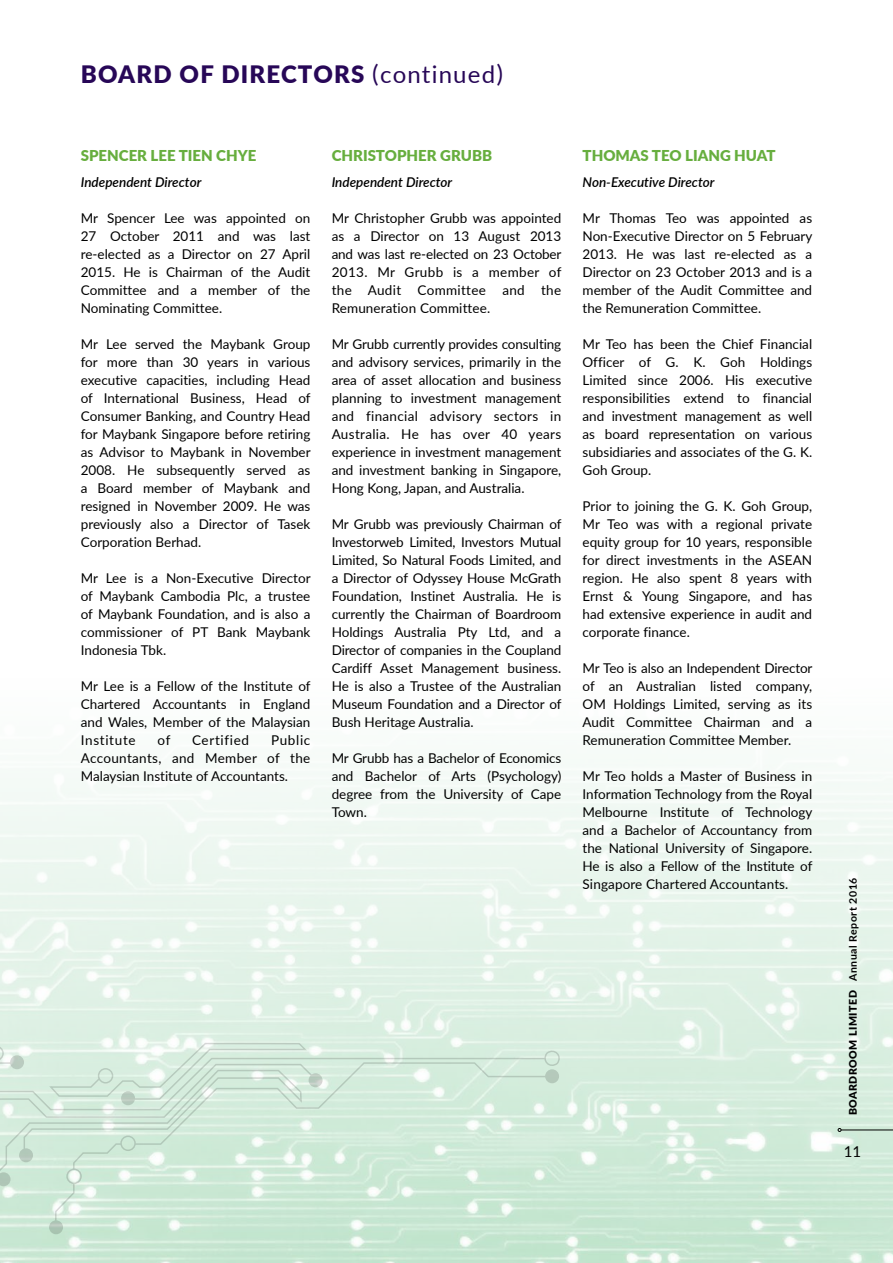
<style>
.page{position:relative;width:893px;height:1263px;background:#fff}
.page>*{position:absolute;margin:0;border:0;box-sizing:border-box;transform-origin:0 0}
.t1{font:900 24px "Lato";letter-spacing:.05em;color:#270757}
.t2{font:900 15px "Lato";color:#67ae3e}
.t3{font:15px "Lato";color:#000}
.t4{font:13.5px/18px "Lato";color:#000;text-align:justify}
.t5{font:italic 600 13.5px "Lato";color:#000}
.t6{font:13.5px "Lato";letter-spacing:.05em;color:#000}
.t7{font:900 10.5px "Lato";letter-spacing:.05em;color:#000}
.s1{font-weight:400}
.s2{font-weight:700}
</style>
<div class="page">
<img style="left:0;top:764px;width:893px;height:499px">
<svg style="left:316px;top:1175px;width:237px;height:49px;background:#cce8d5"></svg>
<svg style="left:316px;top:1057px;width:237px;height:118px;background:#d3ebdb"></svg>
<svg style="left:309px;top:1073px;width:14px;height:14px"></svg>
<svg style="left:0;top:1042px;width:316px;height:221px;background:#d2e9da"></svg>
<div style="left:99px;top:1069px;width:14px;height:14px;background:#d8edde;border-radius:50%"></div>
<div style="left:98px;top:1068px;width:15px;height:15px;border:2px solid #010101;border-radius:50%"></div>
<svg style="left:541px;top:1047px;width:22px;height:22px"></svg>
<div style="left:545px;top:1069px;width:14px;height:14px;background:#b4c9bb;border-radius:50%"></div>
<hr style="left:841px;top:1129px;width:52px;height:1px;background:#000">
<svg style="left:838px;top:1128px;width:3px;height:4px"></svg>
<h1 class="t1" style="left:81px;top:56px;width:424px">BOARD OF DIRECTORS <span class="s1">(continued)</span></h1>
<p class="t2" style="left:81px;top:144px;width:177px">SPENCER LEE TIEN CHYE</p>
<p class="t5" style="left:81px;top:173px;width:122px">Independent Director</p>
<p class="t4" style="left:81px;top:209px;width:231px">Mr Spencer Lee was appointed on 27 October 2011 and was last re-elected as a Director on 27 April 2015. He is Chairman of the Audit Committee and a member of the Nominating Committee.</p>
<p class="t4" style="left:81px;top:335px;width:231px">Mr Lee served the Maybank Group for more than 30 years in various executive capacities, including Head of International Business, Head of Consumer Banking, and Country Head for Maybank Singapore before retiring as Advisor to Maybank in November 2008. He subsequently served as a Board member of Maybank and resigned in November 2009. He was previously also a Director of Tasek Corporation Berhad.</p>
<p class="t4" style="left:81px;top:569px;width:231px">Mr Lee is a Non-Executive Director of Maybank Cambodia Plc, a trustee of Maybank Foundation, and is also a commissioner of PT Bank Maybank Indonesia Tbk.</p>
<p class="t4" style="left:81px;top:677px;width:231px">Mr Lee is a Fellow of the Institute of Chartered Accountants in England and Wales, Member of the Malaysian Institute</p>
<p class="t4" style="left:81px;top:731px;width:231px;text-indent:190px">Public Accountants, and Member of the Malaysian Institute of Accountants.</p>
<p class="t4" style="left:157px;top:731px;width:14px">of</p>
<p class="t6" style="left:192px;top:731px;width:59px">Certified</p>
<p class="t2" style="left:332px;top:144px;width:162px">CHRISTOPHER GRUBB</p>
<p class="t5" style="left:332px;top:173px;width:122px">Independent Director</p>
<p class="t4" style="left:332px;top:209px;width:231px">Mr Christopher Grubb was appointed as a Director on 13 August 2013 and was last re-elected on 23 October 2013. Mr Grubb is a member of the Audit Committee and the Remuneration Committee.</p>
<p class="t4" style="left:332px;top:335px;width:231px">Mr Grubb currently provides consulting and advisory services, primarily in the area of asset allocation and business planning to investment management and financial advisory sectors in Australia. He has over 40 years experience in investment management and investment banking in Singapore, Hong Kong, Japan, and Australia.</p>
<p class="t4" style="left:332px;top:515px;width:231px">Mr Grubb was previously Chairman of Investorweb Limited, Investors Mutual Limited, So Natural Foods Limited, and a Director of Odyssey House McGrath Foundation, Instinet Australia. He is currently the Chairman of Boardroom Holdings Australia Pty Ltd, and a Director of companies in the Coupland Cardiff Asset Management business.<br>He is also a Trustee of the Australian Museum Foundation and a Director of Bush Heritage Australia.</p>
<p class="t4" style="left:332px;top:749px;width:231px">Mr Grubb has a Bachelor of Economics and Bachelor of Arts (Psychology) degree from the University of Cape Town.</p>
<p class="t2" style="left:583px;top:144px;width:195px">THOMAS TEO LIANG HUAT</p>
<p class="t5" style="left:583px;top:173px;width:133px">Non-Executive Director</p>
<p class="t4" style="left:583px;top:209px;width:231px">Mr Thomas Teo was appointed as Non-Executive Director on 5 February 2013. He was last re-elected as a Director on 23 October 2013 and is a member of the Audit Committee and the Remuneration Committee.</p>
<p class="t4" style="left:583px;top:335px;width:231px">Mr Teo has been the Chief Financial Officer of G. K. Goh Holdings Limited since 2006. His executive responsibilities extend to financial and investment management as well as board representation on various subsidiaries and associates of the G. K.<br>Goh Group.</p>
<p class="t4" style="left:583px;top:497px;width:231px">Prior to joining the G. K. Goh Group, Mr Teo was with a regional private equity group for 10 years, responsible for direct investments in the ASEAN region. He also spent 8 years with Ernst &amp; Young Singapore, and has had extensive experience in audit and corporate finance.</p>
<p class="t4" style="left:583px;top:659px;width:231px">Mr Teo is also an Independent Director of an Australian listed company, OM Holdings Limited, serving as its Audit Committee Chairman and a Remuneration Committee Member.</p>
<p class="t4" style="left:583px;top:767px;width:231px">Mr Teo holds a Master of Business in Information Technology from the Royal Melbourne Institute of Technology and a Bachelor of Accountancy from the National University of Singapore.<br>He is also a Fellow of the Institute of Singapore Chartered Accountants.</p>
<p class="t7" style="left:845px;top:1115px;width:239px;rotate:-90deg">BOARDROOM LIMITED <span class="s2">Annual Report 2016</span></p>
<p class="t3" style="left:844px;top:1140px;width:19px">11</p>
</div>
